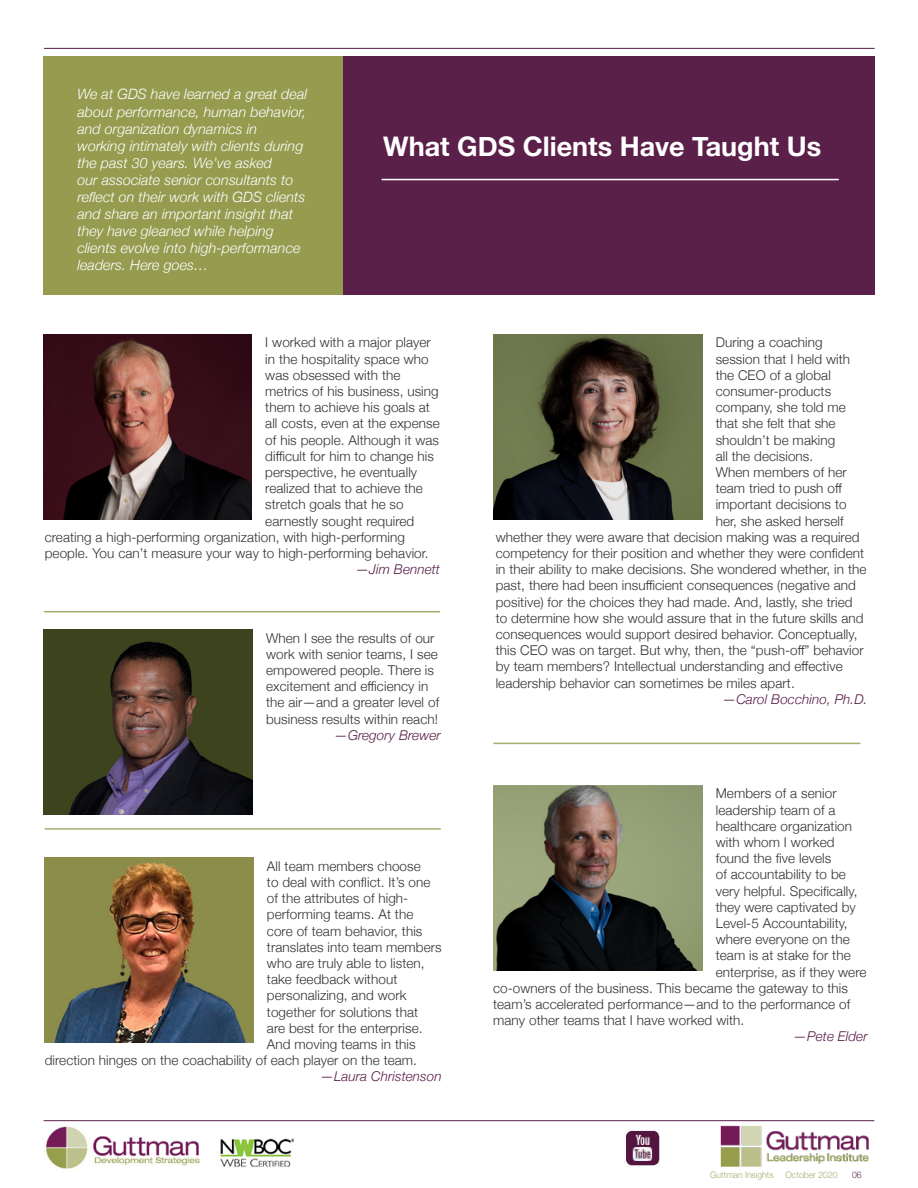
<style>
.page{position:relative;width:918px;height:1188px;background:#fff}
.page>*{position:absolute;margin:0;border:0;box-sizing:border-box;transform-origin:0 0}
.t1{font:700 27px "Helvetica Neue";color:#fff}
.Howard_text{font:italic 300 14.25px/17.1px "Helvetica Neue";letter-spacing:.005em;color:#fff}
.text_9pt{font:300 13.5px/16.2px "Helvetica Neue";letter-spacing:.005em;color:#313232}
.text_9pt-2{font:italic 300 13.5px "Helvetica Neue";letter-spacing:.005em;color:#591d49}
.t2{font:300 9px "Helvetica Neue";color:#a6ac6c;scale:.96 1}
.t3{font:300 9px "Helvetica Neue";color:#5a2049;scale:.96 1}
</style>
<div class="page">
<hr style="left:44px;top:1120px;width:830px;height:1px;background:#5a2049">
<img style="left:625px;top:1130px;width:35px;height:36px">
<img style="left:220px;top:1138px;width:74px;height:30px">
<img style="left:720px;top:1125px;width:149px;height:42px">
<img style="left:46px;top:1126px;width:154px;height:43px">
<div style="left:342px;top:56px;width:533px;height:238px;background:#5a2049"></div>
<hr style="left:44px;top:48px;width:831px;height:1px;background:#591d49">
<div style="left:43px;top:56px;width:300px;height:238px;background:#959c50"></div>
<hr style="left:382px;top:179px;width:457px;height:1px;background:#fff">
<img style="left:43px;top:334px;width:209px;height:185px">
<hr style="left:44px;top:611px;width:396px;height:1px;background:#a6ad6b">
<img style="left:493px;top:334px;width:209px;height:185px">
<hr style="left:493px;top:743px;width:367px;height:1px;background:#a6ad6b">
<img style="left:44px;top:630px;width:209px;height:184px">
<hr style="left:45px;top:828px;width:396px;height:2px;background:#a6ad6b">
<img style="left:45px;top:858px;width:208px;height:184px">
<img style="left:494px;top:785px;width:208px;height:185px">
<p class="Howard_text" style="left:77px;top:85px;width:231px">We at GDS have learned a great deal about performance, human behavior, and organization dynamics in working intimately with clients during the past 30 years. We’ve asked<br>our associate senior consultants to reflect on their work with GDS clients and share an important insight that they have gleaned while helping clients evolve into high-performance leaders. Here goes…</p>
<p class="t1" style="left:383px;top:125px;width:440px">What GDS Clients Have Taught Us</p>
<p class="text_9pt" style="left:265px;top:334px;width:167px">I worked with a major player</p>
<p class="text_9pt" style="left:265px;top:350px;width:165px">in the hospitality space who</p>
<p class="text_9pt" style="left:265px;top:366px;width:137px">was obsessed with the</p>
<p class="text_9pt" style="left:265px;top:382px;width:175px">metrics of his business, using</p>
<p class="text_9pt" style="left:265px;top:398px;width:166px">them to achieve his goals at</p>
<p class="text_9pt" style="left:265px;top:415px;width:176px">all costs, even at the expense</p>
<p class="text_9pt" style="left:265px;top:431px;width:175px">of his people. Although it was</p>
<p class="text_9pt" style="left:265px;top:447px;width:170px">difficult for him to change his</p>
<p class="text_9pt" style="left:265px;top:463px;width:153px">perspective, he eventually</p>
<p class="text_9pt" style="left:265px;top:479px;width:159px">realized that to achieve the</p>
<p class="text_9pt" style="left:265px;top:496px;width:140px">stretch goals that he so</p>
<p class="text_9pt" style="left:265px;top:512px;width:151px">earnestly sought required</p>
<p class="text_9pt" style="left:45px;top:528px;width:362px">creating a high-performing organization, with high-performing</p>
<p class="text_9pt" style="left:45px;top:544px;width:386px">people. You can’t measure your way to high-performing behavior.</p>
<p class="text_9pt-2" style="left:356px;top:559px;width:86px">—Jim Bennett</p>
<p class="text_9pt" style="left:266px;top:629px;width:175px">When I see the results of our work with senior teams, I see empowered people. There is excitement and efficiency in the air—and a greater level of business results within reach!</p>
<p class="text_9pt-2" style="left:334px;top:724px;width:108px">—Gregory Brewer</p>
<p class="text_9pt" style="left:267px;top:857px;width:155px">All team members choose</p>
<p class="text_9pt" style="left:267px;top:873px;width:165px">to deal with conflict. It’s one</p>
<p class="text_9pt" style="left:267px;top:889px;width:143px">of the attributes of high-</p>
<p class="text_9pt" style="left:267px;top:906px;width:148px">performing teams. At the</p>
<p class="text_9pt" style="left:267px;top:922px;width:157px">core of team behavior, this</p>
<p class="text_9pt" style="left:267px;top:938px;width:176px">translates into team members</p>
<p class="text_9pt" style="left:267px;top:954px;width:159px">who are truly able to listen,</p>
<p class="text_9pt" style="left:267px;top:970px;width:132px">take feedback without</p>
<p class="text_9pt" style="left:267px;top:987px;width:141px">personalizing, and work</p>
<p class="text_9pt" style="left:267px;top:1003px;width:153px">together for solutions that</p>
<p class="text_9pt" style="left:267px;top:1019px;width:157px">are best for the enterprise.</p>
<p class="text_9pt" style="left:267px;top:1035px;width:150px">And moving teams in this</p>
<p class="text_9pt" style="left:45px;top:1051px;width:374px">direction hinges on the coachability of each player on the team.</p>
<p class="text_9pt-2" style="left:321px;top:1066px;width:123px">—Laura Christenson</p>
<p class="text_9pt" style="left:716px;top:334px;width:109px">During a coaching</p>
<p class="text_9pt" style="left:716px;top:350px;width:136px">session that I held with</p>
<p class="text_9pt" style="left:716px;top:366px;width:117px">the CEO of a global</p>
<p class="text_9pt" style="left:716px;top:382px;width:117px">consumer-products</p>
<p class="text_9pt" style="left:716px;top:398px;width:132px">company, she told me</p>
<p class="text_9pt" style="left:716px;top:415px;width:121px">that she felt that she</p>
<p class="text_9pt" style="left:716px;top:431px;width:121px">shouldn’t be making</p>
<p class="text_9pt" style="left:716px;top:447px;width:99px">all the decisions.</p>
<p class="text_9pt" style="left:716px;top:463px;width:133px">When members of her</p>
<p class="text_9pt" style="left:716px;top:479px;width:128px">team tried to push off</p>
<p class="text_9pt" style="left:716px;top:496px;width:132px">important decisions to</p>
<p class="text_9pt" style="left:716px;top:512px;width:130px">her, she asked herself</p>
<p class="text_9pt" style="left:496px;top:528px;width:365px">whether they were aware that decision making was a required</p>
<p class="text_9pt" style="left:496px;top:544px;width:370px">competency for their position and whether they were confident</p>
<p class="text_9pt" style="left:496px;top:560px;width:372px">in their ability to make decisions. She wondered whether, in the</p>
<p class="text_9pt" style="left:496px;top:577px;width:362px">past, there had been insufficient consequences (negative and</p>
<p class="text_9pt" style="left:496px;top:593px;width:358px">positive) for the choices they had made. And, lastly, she tried</p>
<p class="text_9pt" style="left:496px;top:609px;width:369px">to determine how she would assure that in the future skills and</p>
<p class="text_9pt" style="left:496px;top:625px;width:363px">consequences would support desired behavior. Conceptually,</p>
<p class="text_9pt" style="left:496px;top:641px;width:369px">this CEO was on target. But why, then, the “push-off” behavior</p>
<p class="text_9pt" style="left:496px;top:658px;width:349px">by team members? Intellectual understanding and effective</p>
<p class="text_9pt" style="left:496px;top:674px;width:301px">leadership behavior can sometimes be miles apart.</p>
<p class="text_9pt-2" style="left:723px;top:688px;width:146px">—Carol Bocchino, Ph.D.</p>
<p class="text_9pt" style="left:716px;top:785px;width:122px">Members of a senior</p>
<p class="text_9pt" style="left:716px;top:801px;width:121px">leadership team of a</p>
<p class="text_9pt" style="left:716px;top:817px;width:138px">healthcare organization</p>
<p class="text_9pt" style="left:716px;top:833px;width:120px">with whom I worked</p>
<p class="text_9pt" style="left:716px;top:849px;width:117px">found the five levels</p>
<p class="text_9pt" style="left:716px;top:866px;width:132px">of accountability to be</p>
<p class="text_9pt" style="left:716px;top:882px;width:143px">very helpful. Specifically,</p>
<p class="text_9pt" style="left:716px;top:898px;width:142px">they were captivated by</p>
<p class="text_9pt" style="left:716px;top:914px;width:133px">Level-5 Accountability,</p>
<p class="text_9pt" style="left:716px;top:930px;width:135px">where everyone on the</p>
<p class="text_9pt" style="left:716px;top:947px;width:136px">team is at stake for the</p>
<p class="text_9pt" style="left:716px;top:963px;width:152px">enterprise, as if they were</p>
<p class="text_9pt" style="left:493px;top:979px;width:356px">co-owners of the business. This became the gateway to this</p>
<p class="text_9pt" style="left:493px;top:995px;width:359px">team’s accelerated performance—and to the performance of</p>
<p class="text_9pt" style="left:493px;top:1011px;width:253px">many other teams that I have worked with.</p>
<p class="text_9pt-2" style="left:794px;top:1026px;width:75px">—Pete Elder</p>
<p class="t2" style="left:710px;top:1168px;width:67px">Guttman Insights</p>
<p class="t2" style="left:786px;top:1168px;width:56px">October 2020</p>
<p class="t3" style="left:852px;top:1168px;width:12px">06</p>
</div>
